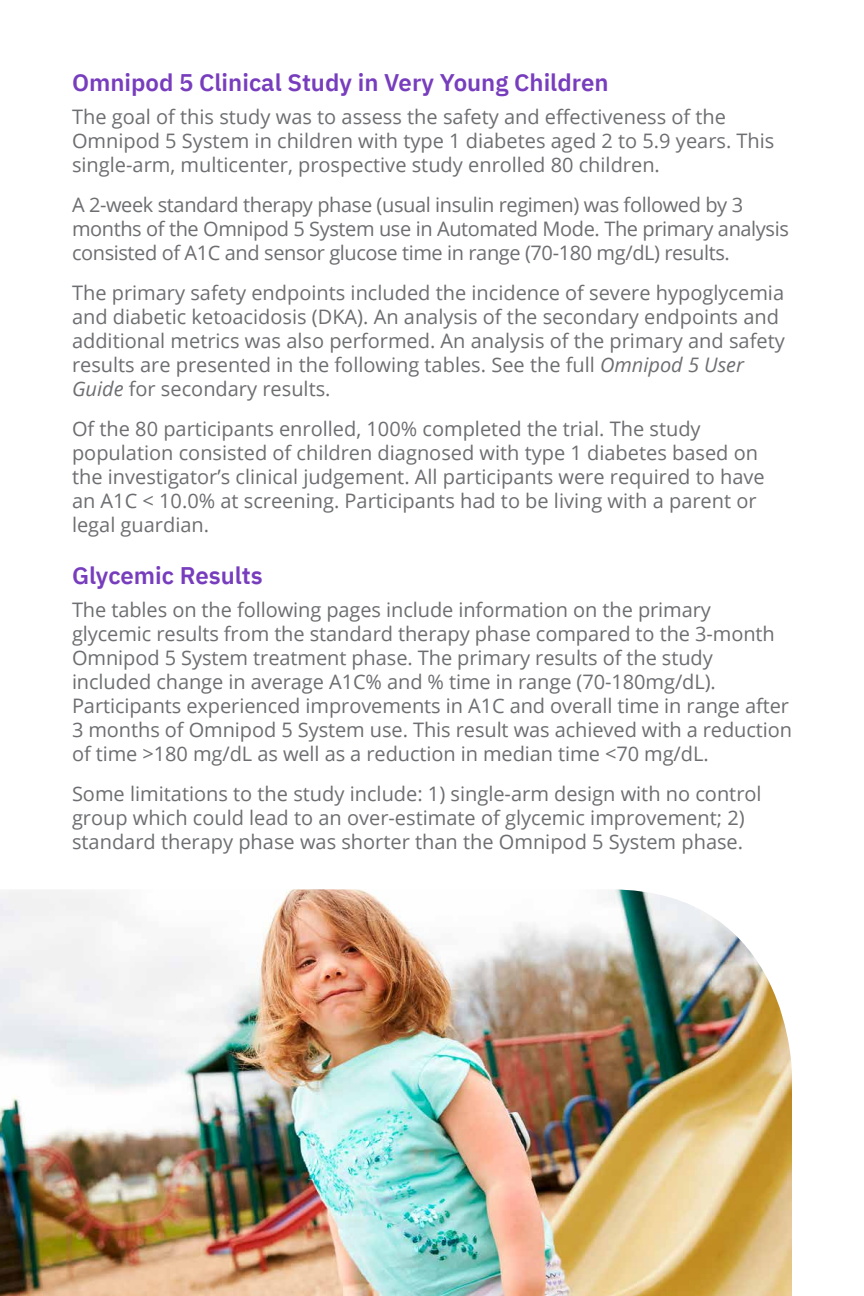
<style>
.page{position:relative;width:864px;height:1296px;background:#fff}
.page>*{position:absolute;margin:0;border:0;box-sizing:border-box;transform-origin:0 0}
.t1{font:600 24px "IBM Plex Sans";color:#773dbd}
.t2{font:20px/24px "Open Sans";color:#6d6e71}
.t3{font:20px/24px "Open Sans";letter-spacing:-.02em;color:#6d6e71}
.s1{font-style:italic}
</style>
<div class="page">
<img style="left:0;top:889px;width:792px;height:407px">
<p class="t1" style="left:72px;top:63px;width:538px">Omnipod 5 Clinical Study in Very Young Children</p>
<p class="t2" style="left:72px;top:104px;width:704px">The goal of this study was to assess the safety and effectiveness of the<br>Omnipod 5 System in children with type 1 diabetes aged 2 to 5.9 years. This single-arm, multicenter, prospective study enrolled 80 children.</p>
<p class="t3" style="left:72px;top:192px;width:718px">A 2-week standard therapy phase (usual insulin regimen) was followed by 3 months of the Omnipod 5 System use in Automated Mode. The primary analysis consisted of A1C and sensor glucose time in range (70-180 mg/dL) results.</p>
<p class="t2" style="left:72px;top:280px;width:714px">The primary safety endpoints included the incidence of severe hypoglycemia and diabetic ketoacidosis (DKA). An analysis of the secondary endpoints and additional metrics was also performed. An analysis of the primary and safety results are presented in the following tables. See the full <span class="s1">Omnipod 5 User Guide</span> for secondary results.</p>
<p class="t2" style="left:72px;top:417px;width:694px">Of the 80 participants enrolled, 100% completed the trial. The study population consisted of children diagnosed with type 1 diabetes based on the investigator’s clinical judgement. All participants were required to have an A1C &lt; 10.0% at screening. Participants had to be living with a parent or legal guardian.</p>
<p class="t1" style="left:72px;top:556px;width:192px">Glycemic Results</p>
<p class="t2" style="left:72px;top:597px;width:722px">The tables on the following pages include information on the primary glycemic results from the standard therapy phase compared to the 3-month Omnipod 5 System treatment phase. The primary results of the study included change in average A1C% and % time in range (70-180mg/dL).<br>Participants experienced improvements in A1C and overall time in range after 3 months of Omnipod 5 System use. This result was achieved with a reduction of time &gt;180 mg/dL as well as a reduction in median time &lt;70 mg/dL.</p>
<p class="t2" style="left:72px;top:781px;width:691px">Some limitations to the study include: 1) single-arm design with no control group which could lead to an over-estimate of glycemic improvement; 2) standard therapy phase was shorter than the Omnipod 5 System phase.</p>
</div>
